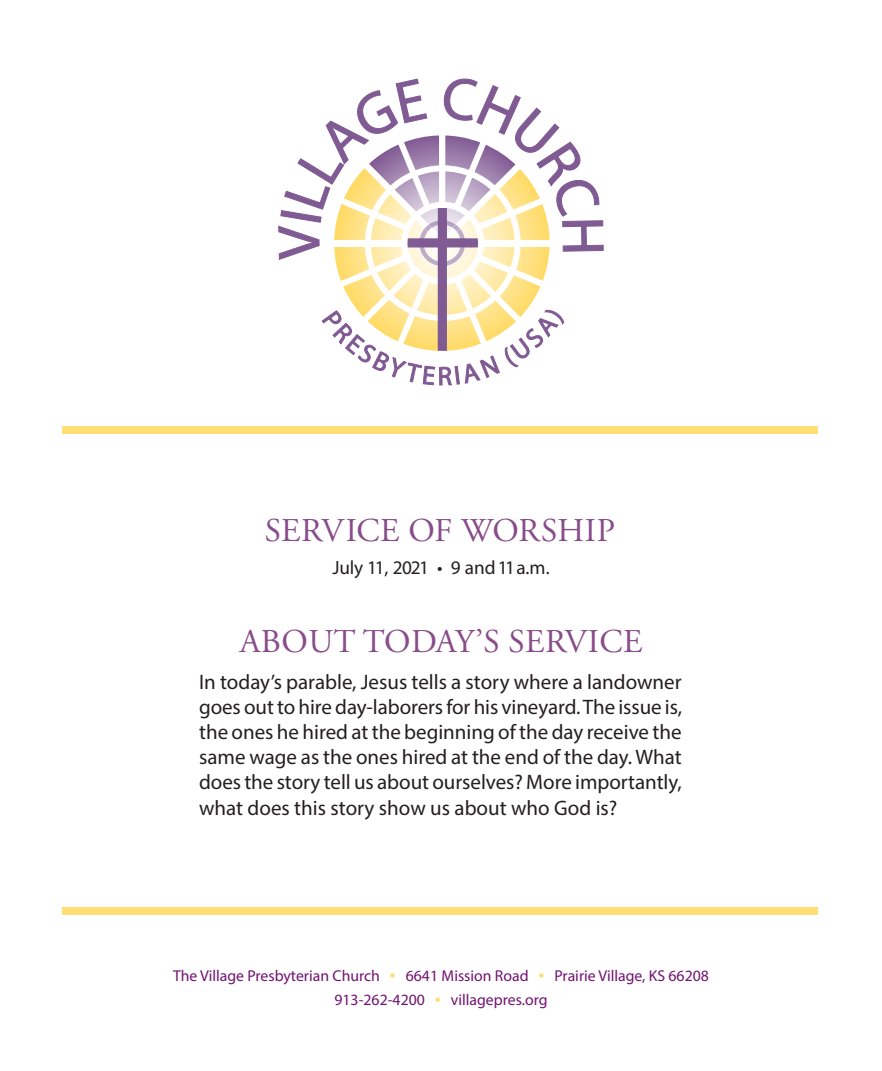
<style>
.page{position:relative;width:882px;height:1071px;background:#fff}
.page>*{position:absolute;margin:0;border:0;box-sizing:border-box;transform-origin:0 0}
.t1{font:33.25px "Adobe Garamond Pro";letter-spacing:.015em;color:#884c8a}
.t2{font:21px/25.2px "Myriad Pro";color:#231f20;text-align:justify}
.t3{font:19.25px "Myriad Pro";letter-spacing:-.015em;color:#231f20}
.t4{font:15.75px "Myriad Pro";color:#711271}
.s1{font-size:21px;color:#ffde74}
</style>
<div class="page">
<svg style="left:278px;top:79px;width:326px;height:306px"></svg>
<div style="left:62px;top:426px;width:756px;height:7px;background:#ffde74"></div>
<div style="left:62px;top:907px;width:756px;height:8px;background:#ffde74"></div>
<p class="t1" style="left:265px;top:510px;width:352px">SERVICE OF WORSHIP</p>
<p class="t3" style="left:333px;top:556px;width:219px">July 11, 2021 • 9 and 11 a.m.</p>
<p class="t1" style="left:240px;top:621px;width:404px">ABOUT TODAY’S SERVICE</p>
<p class="t2" style="left:199px;top:669px;width:484px">In today’s parable, Jesus tells a story where a landowner goes out to hire day-laborers for his vineyard. The issue is, the ones he hired at the beginning of the day receive the same wage as the ones hired at the end of the day. What does the story tell us about ourselves? More importantly, what does this story show us about who God is?</p>
<p class="t4" style="left:173px;top:966px;width:537px">The Village Presbyterian Church <span class="s1">•</span> 6641 Mission Road <span class="s1">•</span> Prairie Village, KS 66208</p>
<p class="t4" style="left:334px;top:990px;width:215px">913-262-4200 <span class="s1">•</span> villagepres.org</p>
</div>
